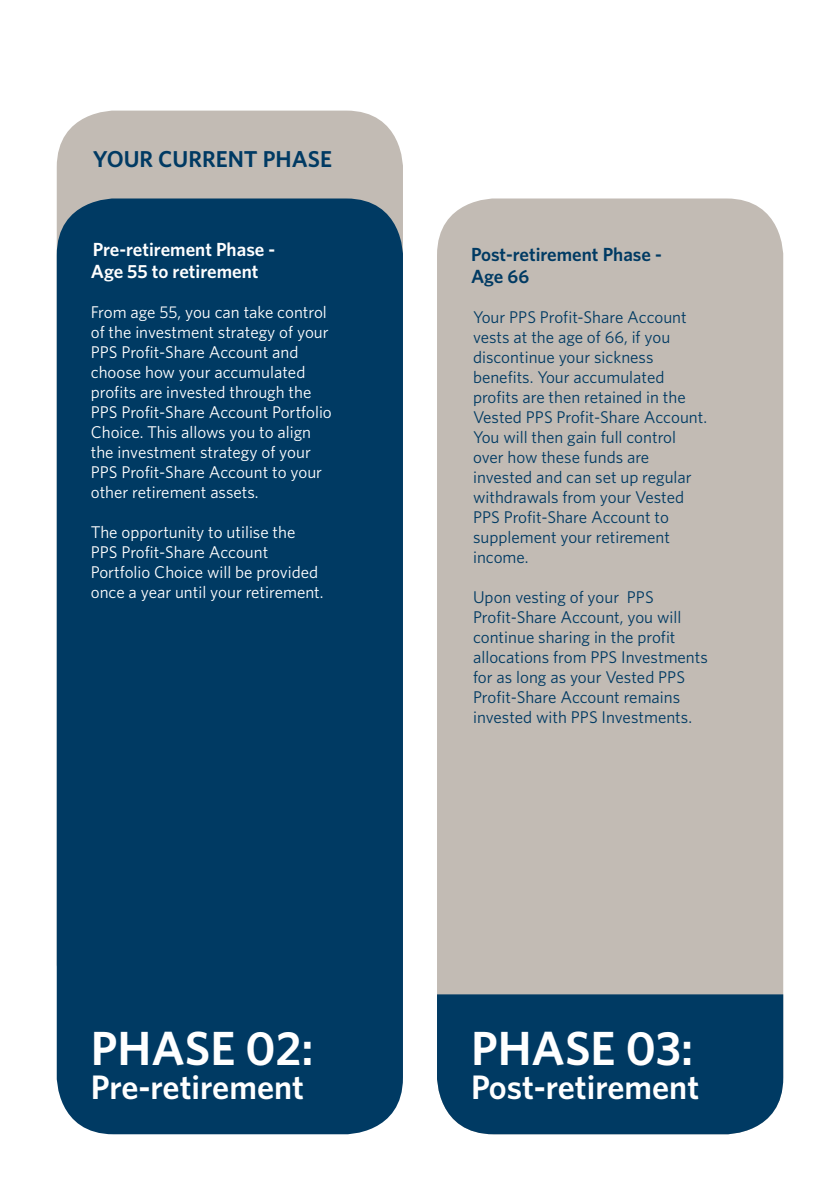
<style>
.page{position:relative;width:840px;height:1191px;background:#fff}
.page>*{position:absolute;margin:0;border:0;box-sizing:border-box;transform-origin:0 0}
.t1{font:600 48px "Whitney";color:#fff}
.t2{font:600 34px "Whitney";color:#fff}
.t3{font:600 23px "Whitney";color:#003a63}
.t4{font:600 19px "Whitney";color:#fff}
.t5{font:600 19px "Whitney";color:#003a63}
.t6{font:17px/20px "Whitney";color:#003a63}
.t7{font:17px/20px "Whitney";color:#fff}
</style>
<div class="page">
<div style="left:57px;top:111px;width:346px;height:909px;background:#c2bbb4;border-radius:57px"></div>
<div style="left:57px;top:198px;width:346px;height:936px;background:#003a63;border-radius:57px"></div>
<div style="left:437px;top:198px;width:345px;height:936px;background:#c2bbb4;border-radius:57px"></div>
<div style="left:437px;top:994px;width:345px;height:140px;background:#003a63"></div>
<p class="t3" style="left:93px;top:145px;width:240px">YOUR CURRENT PHASE</p>
<p class="t4" style="left:93px;top:238px;width:184px">Pre-retirement Phase -</p>
<p class="t4" style="left:91px;top:260px;width:169px">Age 55 to retirement</p>
<p class="t7" style="left:91px;top:302px;width:242px">From age 55, you can take control of the investment strategy of your<br>PPS Profit-Share Account and choose how your accumulated profits are invested through the<br>PPS Profit-Share Account Portfolio<br>Choice. This allows you to align the investment strategy of your<br>PPS Profit-Share Account to your other retirement assets.</p>
<p class="t7" style="left:91px;top:522px;width:234px">The opportunity to utilise the<br>PPS Profit-Share Account<br>Portfolio Choice will be provided once a year until your retirement.</p>
<p class="t1" style="left:91px;top:1019px;width:224px">PHASE 02:</p>
<p class="t2" style="left:91px;top:1066px;width:215px">Pre-retirement</p>
<p class="t5" style="left:471px;top:243px;width:192px">Post-retirement Phase -</p>
<p class="t5" style="left:471px;top:265px;width:60px">Age 66</p>
<p class="t6" style="left:473px;top:306px;width:235px">Your PPS Profit-Share Account vests at the age of 66, if you discontinue your sickness benefits. Your accumulated profits are then retained in the<br>Vested PPS Profit-Share Account.<br>You will then gain full control over how these funds are invested and can set up regular withdrawals from your Vested<br>PPS Profit-Share Account to supplement your retirement income.</p>
<p class="t6" style="left:473px;top:586px;width:236px">Upon vesting of your PPS<br>Profit-Share Account, you will continue sharing in the profit allocations from PPS Investments for as long as your Vested PPS<br>Profit-Share Account remains invested with PPS Investments.</p>
<p class="t1" style="left:471px;top:1019px;width:223px">PHASE 03:</p>
<p class="t2" style="left:471px;top:1066px;width:229px">Post-retirement</p>
</div>
